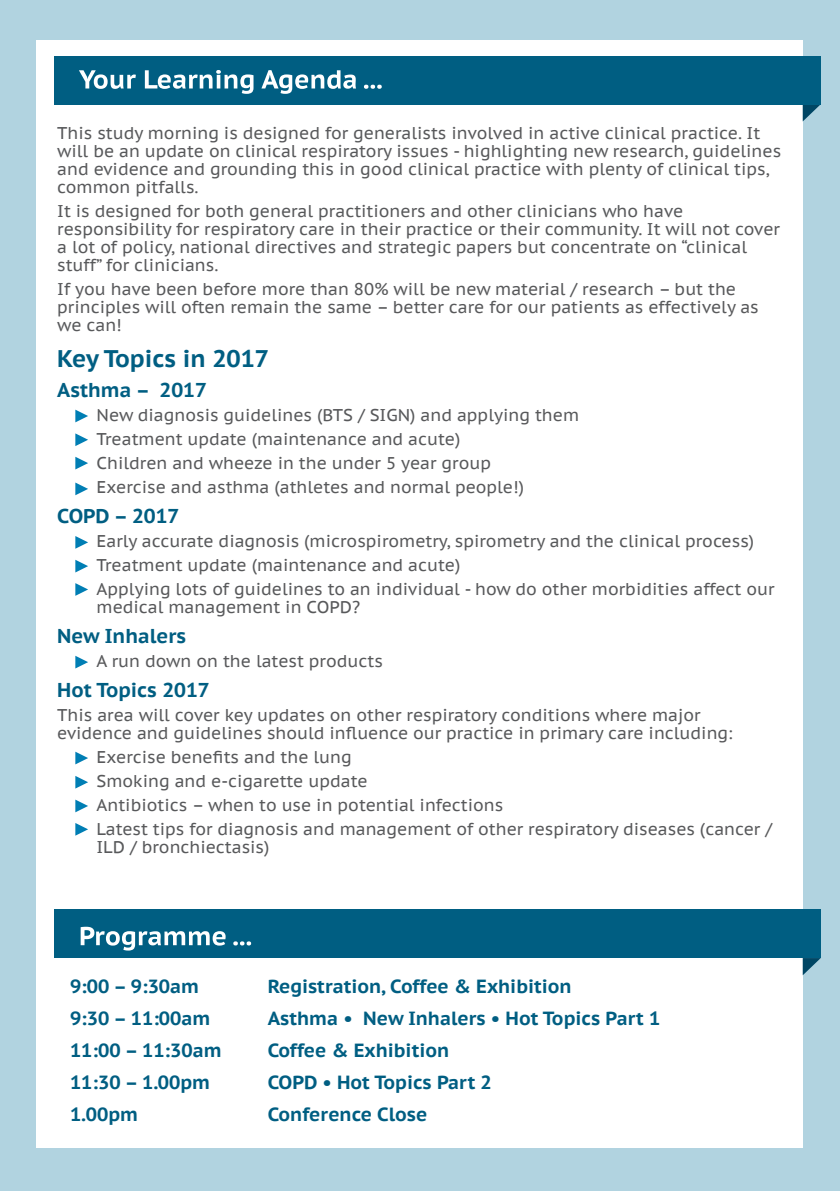
<style>
.page{position:relative;width:840px;height:1191px;background:#fff}
.page>*{position:absolute;margin:0;border:0;box-sizing:border-box;transform-origin:0 0}
.t1{font:700 24px "PT Sans Caption";color:#005e82}
.t2{font:700 20px "PT Sans Caption";color:#005e82}
.t3{font:700 19px "PT Sans Caption";color:#005e82}
.t4{font:17px/18px "PT Sans Caption";color:#58595b}
</style>
<div class="page">
<div style="left:0;top:0;width:839px;height:1191px;background:#b1d3e0"></div>
<div style="left:36px;top:41px;width:766px;height:1107px;background:#fff"></div>
<svg style="left:802px;top:104px;width:18px;height:17px"></svg>
<div style="left:54px;top:56px;width:766px;height:48px;background:#005e82"></div>
<svg style="left:79px;top:70px;width:57px;height:19px"></svg>
<svg style="left:145px;top:70px;width:108px;height:24px"></svg>
<svg style="left:261px;top:70px;width:95px;height:24px"></svg>
<svg style="left:364px;top:85px;width:17px;height:4px"></svg>
<svg style="left:802px;top:958px;width:18px;height:17px"></svg>
<div style="left:54px;top:909px;width:766px;height:49px;background:#005e82"></div>
<svg style="left:81px;top:926px;width:144px;height:24px"></svg>
<svg style="left:233px;top:941px;width:18px;height:4px"></svg>
<svg style="left:75px;top:410px;width:13px;height:12px"></svg>
<svg style="left:75px;top:433px;width:13px;height:13px"></svg>
<svg style="left:75px;top:457px;width:13px;height:12px"></svg>
<svg style="left:75px;top:482px;width:13px;height:13px"></svg>
<svg style="left:75px;top:536px;width:13px;height:13px"></svg>
<svg style="left:75px;top:560px;width:13px;height:12px"></svg>
<svg style="left:75px;top:583px;width:13px;height:13px"></svg>
<svg style="left:75px;top:776px;width:13px;height:12px"></svg>
<svg style="left:75px;top:799px;width:13px;height:13px"></svg>
<svg style="left:75px;top:823px;width:13px;height:12px"></svg>
<svg style="left:75px;top:656px;width:13px;height:12px"></svg>
<svg style="left:75px;top:751px;width:13px;height:13px"></svg>
<p class="t4" style="left:57px;top:124px;width:725px">This study morning is designed for generalists involved in active clinical practice. It will be an update on clinical respiratory issues - highlighting new research, guidelines and evidence and grounding this in good clinical practice with plenty of clinical tips, common pitfalls.</p>
<p class="t4" style="left:57px;top:202px;width:723px">It is designed for both general practitioners and other clinicians who have responsibility for respiratory care in their practice or their community. It will not cover a lot of policy, national directives and strategic papers but concentrate on “clinical stuff” for clinicians.</p>
<p class="t4" style="left:57px;top:280px;width:702px">If you have been before more than 80% will be new material / research – but the principles will often remain the same – better care for our patients as effectively as we can!</p>
<h1 class="t1" style="left:57px;top:343px;width:213px">Key Topics in 2017</h1>
<p class="t2" style="left:57px;top:377px;width:151px">Asthma – 2017</p>
<p class="t4" style="left:96px;top:403px;width:484px;line-height:24px">New diagnosis guidelines (BTS / SIGN) and applying them Treatment update (maintenance and acute)<br>Children and wheeze in the under 5 year group<br>Exercise and asthma (athletes and normal people!)</p>
<p class="t2" style="left:57px;top:503px;width:124px">COPD – 2017</p>
<p class="t4" style="left:96px;top:529px;width:679px;line-height:24px">Early accurate diagnosis (microspirometry, spirometry and the clinical process)<br>Treatment update (maintenance and acute)<br>Applying lots of guidelines to an individual - how do other morbidities affect our</p>
<p class="t4" style="left:96px;top:598px;width:265px">medical management in COPD?</p>
<p class="t2" style="left:57px;top:623px;width:130px">New Inhalers</p>
<p class="t4" style="left:96px;top:652px;width:287px">A run down on the latest products</p>
<p class="t2" style="left:57px;top:677px;width:154px">Hot Topics 2017</p>
<p class="t4" style="left:57px;top:706px;width:676px">This area will cover key updates on other respiratory conditions where major evidence and guidelines should influence our practice in primary care including:</p>
<p class="t4" style="left:96px;top:745px;width:676px;line-height:24px">Exercise benefits and the lung<br>Smoking and e-cigarette update<br>Antibiotics – when to use in potential infections<br>Latest tips for diagnosis and management of other respiratory diseases (cancer /</p>
<p class="t4" style="left:96px;top:838px;width:174px">ILD / bronchiectasis)</p>
<p class="t3" style="left:70px;top:973px;width:130px">9:00 – 9:30am</p>
<p class="t3" style="left:267px;top:973px;width:305px">Registration, Coffee &amp; Exhibition</p>
<p class="t3" style="left:70px;top:1005px;width:142px">9:30 – 11:00am</p>
<p class="t3" style="left:267px;top:1005px;width:394px">Asthma • New Inhalers • Hot Topics Part 1</p>
<p class="t3" style="left:70px;top:1037px;width:153px">11:00 – 11:30am</p>
<p class="t3" style="left:267px;top:1037px;width:183px">Coffee &amp; Exhibition</p>
<p class="t3" style="left:70px;top:1069px;width:141px">11:30 – 1.00pm</p>
<p class="t3" style="left:267px;top:1069px;width:225px">COPD • Hot Topics Part 2</p>
<p class="t3" style="left:70px;top:1101px;width:69px">1.00pm</p>
<p class="t3" style="left:267px;top:1101px;width:161px">Conference Close</p>
</div>
